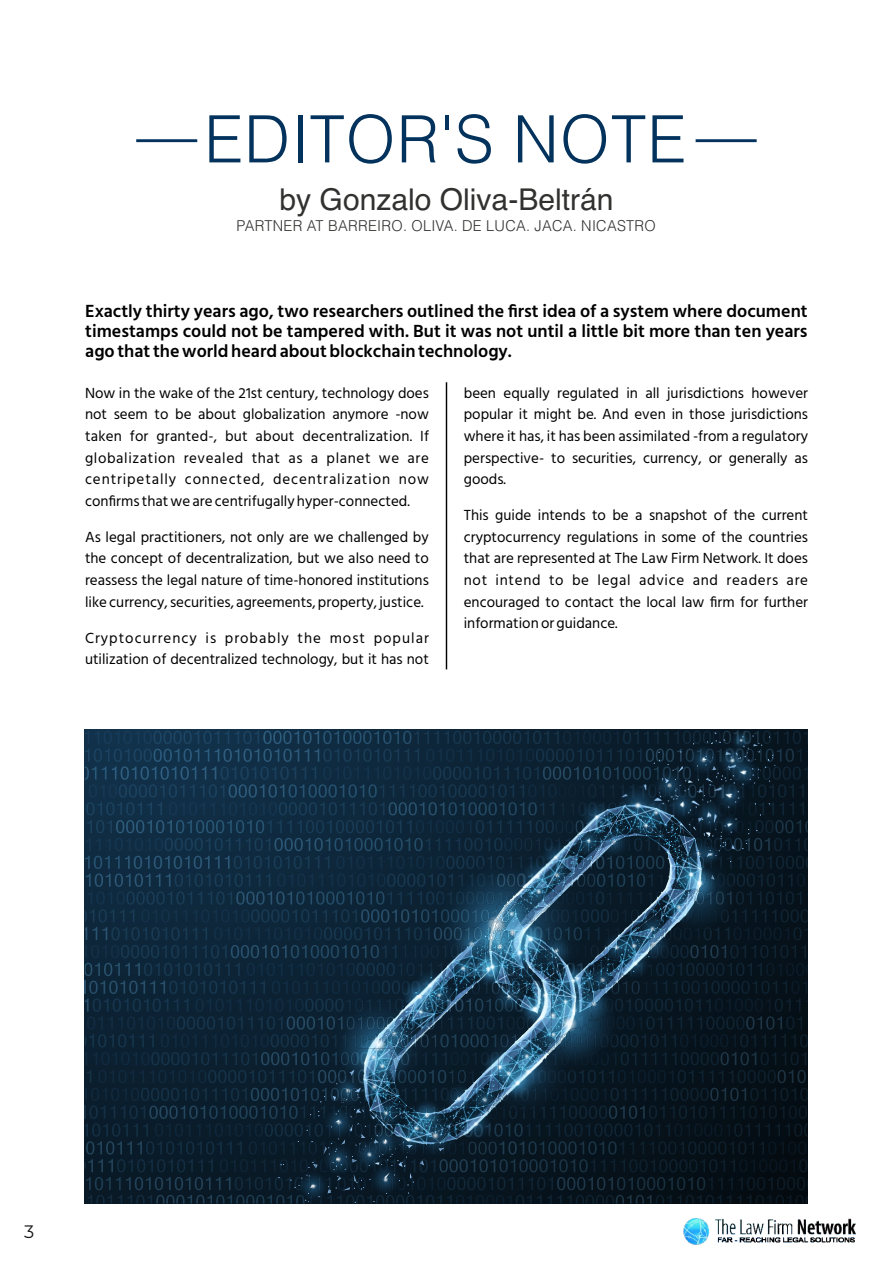
<style>
.page{position:relative;width:893px;height:1263px;background:#fff}
.page>*{position:absolute;margin:0;border:0;box-sizing:border-box;transform-origin:0 0}
.t1{font:300 65.4px "Helvetica";color:#03325c}
.t2{font:30px "Helvetica";color:#313130}
.t3{font:600 18px/20.1px "Hind";color:#000;text-align:justify}
.t4{font:18px "Montserrat";color:#151616}
.t5{font:15px/21.6px "Hind";color:#000;text-align:justify}
.t6{font:300 15px "Helvetica";color:#313130}
</style>
<div class="page">
<hr style="left:446px;top:382px;width:1px;height:287px;background:#000">
<hr style="left:696px;top:139px;width:61px;height:3px;background:#03325c">
<hr style="left:136px;top:139px;width:61px;height:3px;background:#03325c">
<svg style="left:85px;top:731px;width:723px;height:472px;background:#0e2334"></svg>
<img style="left:710px;top:729px;width:51px;height:106px">
<img style="left:575px;top:781px;width:121px;height:54px">
<img style="left:517px;top:835px;width:85px;height:53px">
<img style="left:657px;top:835px;width:50px;height:105px">
<img style="left:499px;top:888px;width:52px;height:213px">
<img style="left:604px;top:891px;width:53px;height:103px">
<img style="left:401px;top:943px;width:98px;height:52px">
<img style="left:551px;top:945px;width:53px;height:102px">
<img style="left:358px;top:995px;width:85px;height:53px">
<img style="left:341px;top:1123px;width:52px;height:31px">
<img style="left:446px;top:1051px;width:53px;height:103px">
<img style="left:393px;top:1102px;width:53px;height:52px">
<img style="left:684px;top:1218px;width:171px;height:27px">
<h1 class="t1" style="left:204px;top:113px;width:484px">EDITOR'S NOTE</h1>
<h2 class="t2" style="left:280px;top:188px;width:335px">by Gonzalo Oliva-Beltrán</h2>
<p class="t6" style="left:237px;top:220px;width:421px">PARTNER AT BARREIRO. OLIVA. DE LUCA. JACA. NICASTRO</p>
<p class="t3" style="left:85px;top:301px;width:724px">Exactly thirty years ago, two researchers outlined the first idea of a system where document timestamps could not be tampered with. But it was not until a little bit more than ten years ago that the world heard about blockchain technology.</p>
<p class="t5" style="left:85px;top:382px;width:345px">Now in the wake of the 21st century, technology does not seem to be about globalization anymore -now taken for granted-, but about decentralization. If globalization revealed that as a planet we are centripetally connected, decentralization now confirms that we are centrifugally hyper-connected.</p>
<p class="t5" style="left:85px;top:526px;width:345px">As legal practitioners, not only are we challenged by the concept of decentralization, but we also need to reassess the legal nature of time-honored institutions like currency, securities, agreements, property, justice.</p>
<p class="t5" style="left:85px;top:627px;width:345px">Cryptocurrency is probably the most popular utilization of decentralized technology, but it has not</p>
<p class="t5" style="left:464px;top:382px;width:346px">been equally regulated in all jurisdictions however popular it might be. And even in those jurisdictions where it has, it has been assimilated -from a regulatory perspective- to securities, currency, or generally as goods.</p>
<p class="t5" style="left:464px;top:504px;width:346px">This guide intends to be a snapshot of the current cryptocurrency regulations in some of the countries that are represented at The Law Firm Network. It does not intend to be legal advice and readers are encouraged to contact the local law firm for further information or guidance.</p>
<p class="t4" style="left:24px;top:1220px;width:12px">3</p>
</div>
